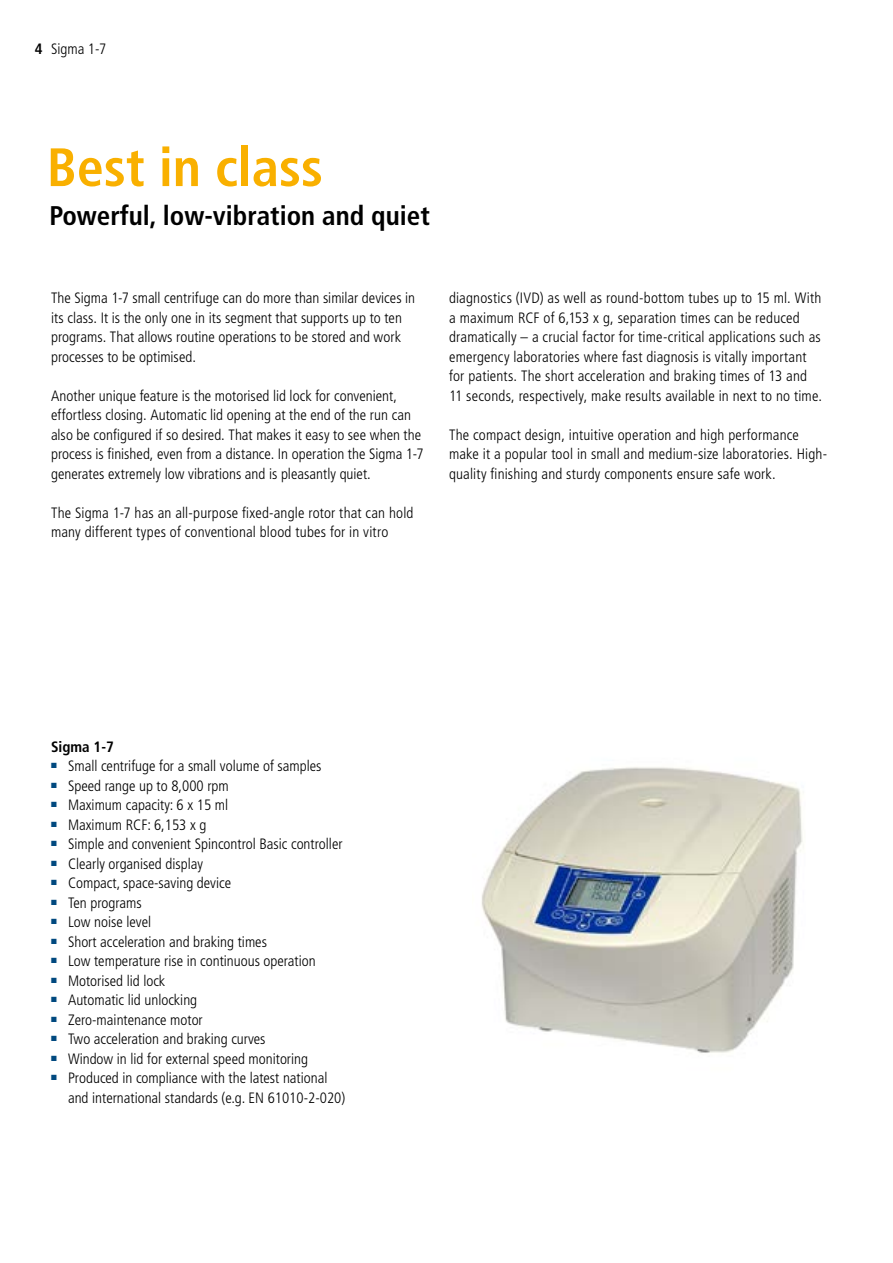
<style>
.page{position:relative;width:893px;height:1263px;background:#fff}
.page>*{position:absolute;margin:0;border:0;box-sizing:border-box;transform-origin:0 0}
.t1{font:700 condensed 54px "Frutiger LT Std";color:#f9b000}
.t2{font:700 condensed 27px "Frutiger LT Std";color:#000}
.t3{font:300 condensed 15px/19.5px "Frutiger LT Std";color:#000}
.t4{font:700 condensed 15px "Frutiger LT Std";color:#000}
</style>
<div class="page">
<img style="left:481px;top:767px;width:322px;height:286px">
<hr style="left:892px;top:0;width:1px;height:1263px;background:#b3b2b2">
<p class="t4" style="left:35px;top:40px;width:9px">4</p>
<p class="t3" style="left:51px;top:39px;width:57px">Sigma 1-7</p>
<h1 class="t1" style="left:47px;top:135px;width:278px">Best in class</h1>
<h2 class="t2" style="left:49px;top:200px;width:382px">Powerful, low-vibration and quiet</h2>
<p class="t3" style="left:51px;top:288px;width:366px">The Sigma 1-7 small centrifuge can do more than similar devices in its class. It is the only one in its segment that supports up to ten programs. That allows routine operations to be stored and work processes to be optimised.</p>
<p class="t3" style="left:51px;top:386px;width:374px">Another unique feature is the motorised lid lock for convenient, effortless closing. Automatic lid opening at the end of the run can also be configured if so desired. That makes it easy to see when the process is finished, even from a distance. In operation the Sigma 1-7 generates extremely low vibrations and is pleasantly quiet.</p>
<p class="t3" style="left:51px;top:503px;width:364px">The Sigma 1-7 has an all-purpose fixed-angle rotor that can hold many different types of conventional blood tubes for in vitro</p>
<p class="t3" style="left:449px;top:288px;width:374px">diagnostics (IVD) as well as round-bottom tubes up to 15 ml. With a maximum RCF of 6,153 x g, separation times can be reduced dramatically – a crucial factor for time-critical applications such as emergency laboratories where fast diagnosis is vitally important for patients. The short acceleration and braking times of 13 and 11 seconds, respectively, make results available in next to no time.</p>
<p class="t3" style="left:449px;top:425px;width:380px">The compact design, intuitive operation and high performance make it a popular tool in small and medium-size laboratories. High&shy;quality finishing and sturdy components ensure safe work.</p>
<p class="t4" style="left:51px;top:737px;width:64px">Sigma 1-7</p>
<p class="t3" style="left:51px;top:756px;width:272px"><sup>■</sup> Small centrifuge for a small volume of samples</p>
<p class="t3" style="left:51px;top:776px;width:179px"><sup>■</sup> Speed range up to 8,000 rpm</p>
<p class="t3" style="left:51px;top:795px;width:179px"><sup>■</sup> Maximum capacity: 6 x 15 ml</p>
<p class="t3" style="left:51px;top:815px;width:157px"><sup>■</sup> Maximum RCF: 6,153 x g</p>
<p class="t3" style="left:51px;top:834px;width:293px"><sup>■</sup> Simple and convenient Spincontrol Basic controller</p>
<p class="t3" style="left:51px;top:854px;width:154px"><sup>■</sup> Clearly organised display</p>
<p class="t3" style="left:51px;top:873px;width:182px"><sup>■</sup> Compact, space-saving device</p>
<p class="t3" style="left:51px;top:893px;width:92px"><sup>■</sup> Ten programs</p>
<p class="t3" style="left:51px;top:912px;width:102px"><sup>■</sup> Low noise level</p>
<p class="t3" style="left:51px;top:932px;width:217px"><sup>■</sup> Short acceleration and braking times</p>
<p class="t3" style="left:51px;top:951px;width:266px"><sup>■</sup> Low temperature rise in continuous operation</p>
<p class="t3" style="left:51px;top:971px;width:116px"><sup>■</sup> Motorised lid lock</p>
<p class="t3" style="left:51px;top:990px;width:148px"><sup>■</sup> Automatic lid unlocking</p>
<p class="t3" style="left:51px;top:1010px;width:153px"><sup>■</sup> Zero-maintenance motor</p>
<p class="t3" style="left:51px;top:1029px;width:216px"><sup>■</sup> Two acceleration and braking curves</p>
<p class="t3" style="left:51px;top:1049px;width:259px"><sup>■</sup> Window in lid for external speed monitoring</p>
<p class="t3" style="left:68px;top:1068px;width:279px;text-indent:-17px"><sup>■</sup> Produced in compliance with the latest national and international standards (e.g. EN 61010-2-020)</p>
</div>
